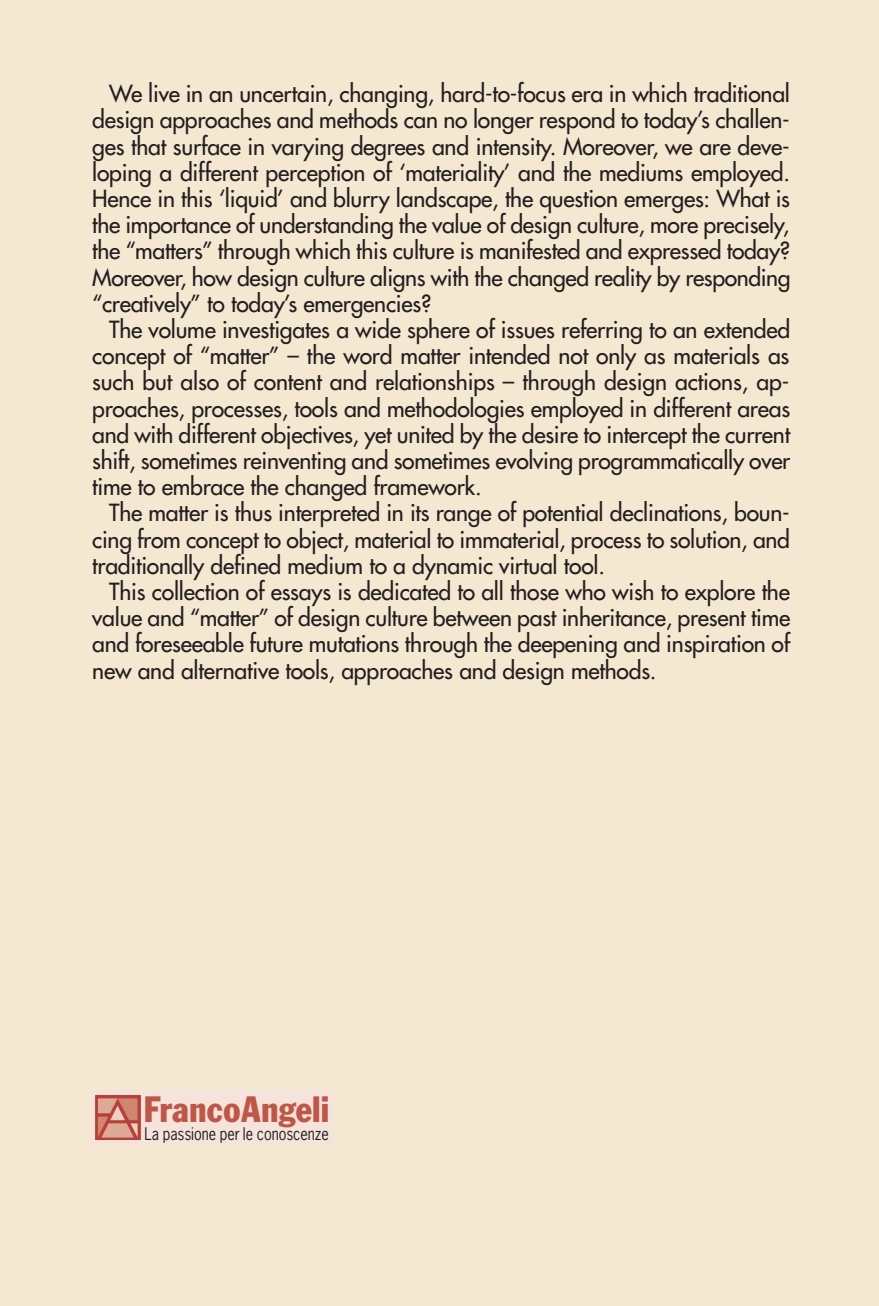
<style>
.page{position:relative;width:879px;height:1306px;background:#fff}
.page>*{position:absolute;margin:0;border:0;box-sizing:border-box;transform-origin:0 0}
.t1{font:condensed 36px "Franklin Gothic";color:#c05645}
.t2{font:23px/26.2px "Futura";letter-spacing:-.01em;color:#231f20;text-align:justify}
.t3{font:16.4px "News Gothic";letter-spacing:-.005em;color:#231f20;scale:.88 1}
</style>
<div class="page">
<div style="left:0;top:0;width:878px;height:1305px;background:#f5e8d1"></div>
<div style="left:91px;top:1090px;width:242px;height:54px;background:#f5e4dc"></div>
<img style="left:96px;top:1095px;width:44px;height:45px">
<p class="t2" style="left:92px;top:82px;width:699px;text-indent:17px">We live in an uncertain, changing, hard-to-focus era in which traditional design approaches and methods can no longer respond to today’s challen&shy;ges that surface in varying degrees and intensity. Moreover, we are deve&shy;loping a different perception of ‘materiality’ and the mediums employed.<br>Hence in this ‘liquid’ and blurry landscape, the question emerges: What is the importance of understanding the value of design culture, more precisely, the “matters” through which this culture is manifested and expressed today?<br>Moreover, how design culture aligns with the changed reality by responding “creatively” to today’s emergencies?</p>
<p class="t2" style="left:92px;top:318px;width:699px;text-indent:17px">The volume investigates a wide sphere of issues referring to an extended concept of “matter” – the word matter intended not only as materials as such but also of content and relationships – through design actions, ap&shy;proaches, processes, tools and methodologies employed in different areas and with different objectives, yet united by the desire to intercept the current shift, sometimes reinventing and sometimes evolving programmatically over time to embrace the changed framework.</p>
<p class="t2" style="left:92px;top:501px;width:699px;text-indent:17px">The matter is thus interpreted in its range of potential declinations, boun&shy;cing from concept to object, material to immaterial, process to solution, and traditionally defined medium to a dynamic virtual tool.</p>
<p class="t2" style="left:92px;top:580px;width:699px;text-indent:17px">This collection of essays is dedicated to all those who wish to explore the value and “matter” of design culture between past inheritance, present time and foreseeable future mutations through the deepening and inspiration of new and alternative tools, approaches and design methods.</p>
<h1 class="t1" style="left:144px;top:1096px;width:187px">FrancoAngeli</h1>
<p class="t3" style="left:145px;top:1124px;width:211px">La passione per le conoscenze</p>
</div>
